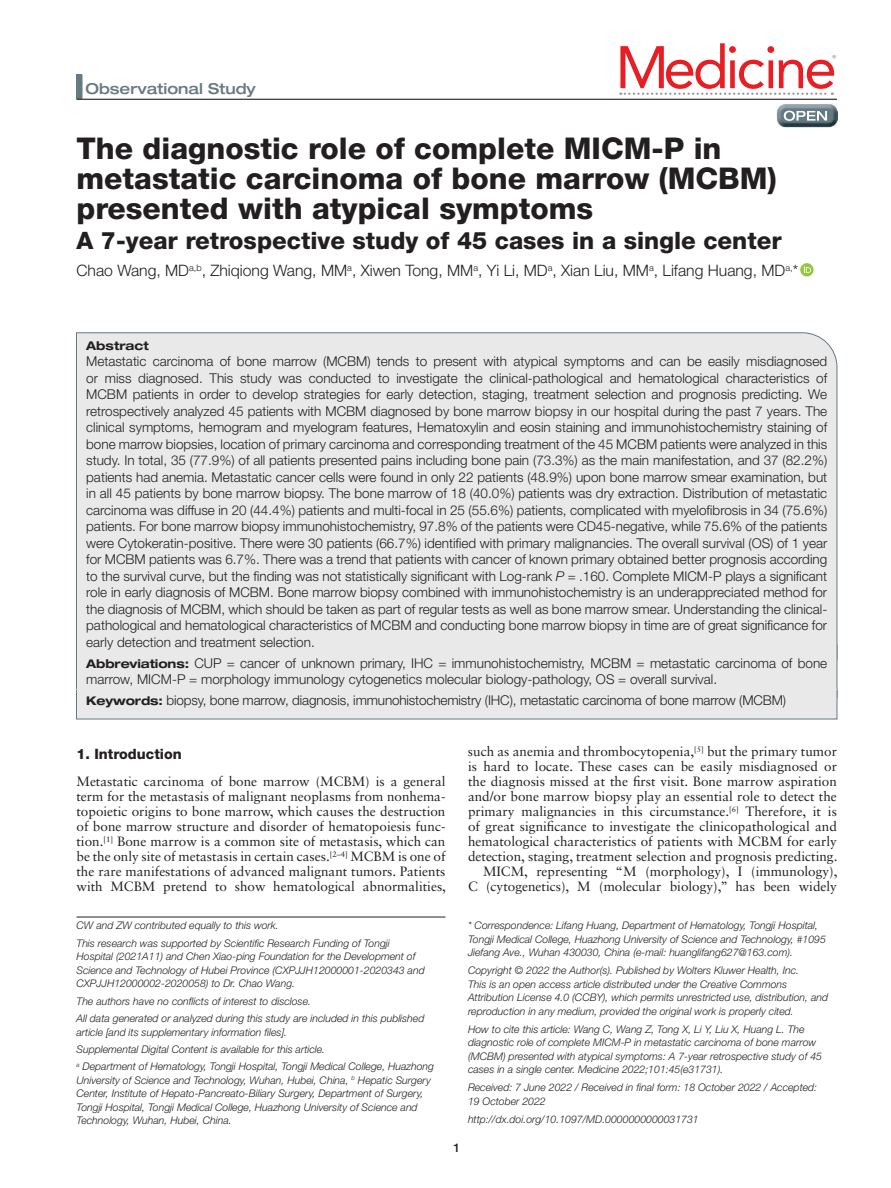
<style>
.page{position:relative;width:891px;height:1188px;background:#fff}
.page>*{position:absolute;margin:0;border:0;box-sizing:border-box;transform-origin:0 0}
.t1{font:59.4px "Avenir";letter-spacing:-.06em;color:#e71e24}
.t2{font:800 30px/30px "Helvetica Neue LT Std";color:#231f20}
.t3{font:800 24px "Helvetica Neue LT Std";color:#231f20}
.t4{font:300 15.75px "Helvetica Neue LT Std";color:#231f20}
.t5{font:500 expanded 15px "Helvetica Neue LT Std";color:#667981}
.t6{font:800 14.25px "Helvetica Neue LT Std";color:#231f20}
.t7{font:300 13.5px/16.5px "Helvetica Neue LT Std";color:#231f20;text-align:justify}
.t8{font:13.5px/15px "Sabon LT Std";color:#231f20;text-align:justify}
.t9{font:700 expanded 12px "Helvetica Neue LT Std";color:#231f20}
.t10{font:500 12px "Helvetica Neue LT Std";color:#231f20}
.t11{font:italic 300 10.5px/13.5px "Helvetica Neue LT Std";color:#231f20}
.t12{font:500 10.35px "Akzidenz Grotesk BE";color:#909295}
.s1{font-style:italic}
.s2{font-weight:700;font-stretch:expanded;font-size:12px}
</style>
<div class="page">
<div style="left:76px;top:74px;width:6px;height:25px;background:#677981"></div>
<hr style="left:76px;top:99px;width:761px;height:1px;background:#231f20">
<img style="left:776px;top:104px;width:61px;height:24px">
<svg style="left:784px;top:111px;width:43px;height:10px"></svg>
<svg style="left:620px;top:93px;width:213px;height:2px"></svg>
<div style="left:76px;top:332px;width:762px;height:329px;background:#e9e9e9"></div>
<div style="left:76px;top:645px;width:761px;height:54px;background:#e9e9e9"></div>
<div style="left:76px;top:690px;width:761px;height:29px;background:#e9e9e9"></div>
<svg style="left:800px;top:263px;width:14px;height:13px"></svg>
<svg style="left:804px;top:266px;width:7px;height:7px"></svg>
<hr style="left:76px;top:917px;width:370px;height:1px;background:#231f20">
<p class="t5" style="left:86px;top:80px;width:172px">Observational Study</p>
<h1 class="t1" style="left:615px;top:33px;width:223px">Medicine</h1>
<p class="t12" style="left:832px;top:52px;width:6px">®</p>
<h2 class="t2" style="left:76px;top:134px;width:702px">The diagnostic role of complete MICM-P in metastatic carcinoma of bone marrow (MCBM) presented with atypical symptoms</h2>
<h3 class="t3" style="left:76px;top:227px;width:707px">A 7-year retrospective study of 45 cases in a single center</h3>
<p class="t4" style="left:76px;top:261px;width:723px">Chao Wang, MD<sup>a,b</sup>, Zhiqiong Wang, MM<sup>a</sup>, Xiwen Tong, MM<sup>a</sup>, Yi Li, MD<sup>a</sup>, Xian Liu, MM<sup>a</sup>, Lifang Huang, MD<sup>a,</sup>*</p>
<p class="t9" style="left:86px;top:338px;width:64px">Abstract</p>
<p class="t7" style="left:86px;top:353px;width:743px">Metastatic carcinoma of bone marrow (MCBM) tends to present with atypical symptoms and can be easily misdiagnosed or miss diagnosed. This study was conducted to investigate the clinical-pathological and hematological characteristics of MCBM patients in order to develop strategies for early detection, staging, treatment selection and prognosis predicting. We retrospectively analyzed 45 patients with MCBM diagnosed by bone marrow biopsy in our hospital during the past 7 years. The clinical symptoms, hemogram and myelogram features, Hematoxylin and eosin staining and immunohistochemistry staining of bone marrow biopsies, location of primary carcinoma and corresponding treatment of the 45 MCBM patients were analyzed in this study. In total, 35 (77.9%) of all patients presented pains including bone pain (73.3%) as the main manifestation, and 37 (82.2%) patients had anemia. Metastatic cancer cells were found in only 22 patients (48.9%) upon bone marrow smear examination, but in all 45 patients by bone marrow biopsy. The bone marrow of 18 (40.0%) patients was dry extraction. Distribution of metastatic carcinoma was diffuse in 20 (44.4%) patients and multi-focal in 25 (55.6%) patients, complicated with myelofibrosis in 34 (75.6%) patients. For bone marrow biopsy immunohistochemistry, 97.8% of the patients were CD45-negative, while 75.6% of the patients were Cytokeratin-positive. There were 30 patients (66.7%) identified with primary malignancies. The overall survival (OS) of 1 year for MCBM patients was 6.7%. There was a trend that patients with cancer of known primary obtained better prognosis according to the survival curve, but the finding was not statistically significant with Log-rank <span class="s1">P</span> = .160. Complete MICM-P plays a significant role in early diagnosis of MCBM. Bone marrow biopsy combined with immunohistochemistry is an underappreciated method for the diagnosis of MCBM, which should be taken as part of regular tests as well as bone marrow smear. Understanding the clinical&shy;pathological and hematological characteristics of MCBM and conducting bone marrow biopsy in time are of great significance for early detection and treatment selection.</p>
<p class="t7" style="left:86px;top:655px;width:743px"><span class="s2">Abbreviations:</span> CUP = cancer of unknown primary, IHC = immunohistochemistry, MCBM = metastatic carcinoma of bone marrow, MICM-P = morphology immunology cytogenetics molecular biology-pathology, OS = overall survival.</p>
<p class="t7" style="left:86px;top:692px;width:701px"><span class="s2">Keywords:</span> biopsy, bone marrow, diagnosis, immunohistochemistry (IHC), metastatic carcinoma of bone marrow (MCBM)</p>
<p class="t6" style="left:76px;top:746px;width:107px">1. Introduction</p>
<p class="t8" style="left:76px;top:774px;width:371px">Metastatic carcinoma of bone marrow (MCBM) is a general term for the metastasis of malignant neoplasms from nonhema&shy;topoietic origins to bone marrow, which causes the destruction of bone marrow structure and disorder of hematopoiesis func&shy;tion.<sup>[1]</sup> Bone marrow is a common site of metastasis, which can be the only site of metastasis in certain cases.<sup>[2–4]</sup> MCBM is one of the rare manifestations of advanced malignant tumors. Patients with MCBM pretend to show hematological abnormalities,</p>
<p class="t8" style="left:468px;top:744px;width:371px;text-align:right">such as anemia and thrombocytopenia,<sup>[5]</sup> but the primary tumor is hard to locate. These cases can be easily misdiagnosed or the diagnosis missed at the first visit. Bone marrow aspiration and/or bone marrow biopsy play an essential role to detect the primary malignancies in this circumstance.<sup>[6]</sup> Therefore, it is of great significance to investigate the clinicopathological and hematological characteristics of patients with MCBM for early detection, staging, treatment selection and prognosis predicting.<br>MICM, representing “M (morphology), I (immunology),<br>C (cytogenetics), M (molecular biology),” has been widely</p>
<p class="t11" style="left:76px;top:917px;width:315px;line-height:17.4px">CW and ZW contributed equally to this work.<br>This research was supported by Scientific Research Funding of Tongji</p>
<p class="t11" style="left:76px;top:950px;width:350px">Hospital (2021A11) and Chen Xiao-ping Foundation for the Development of<br>Science and Technology of Hubei Province (CXPJJH12000001-2020343 and<br>CXPJJH12000002-2020058) to Dr. Chao Wang.</p>
<p class="t11" style="left:76px;top:992px;width:349px;line-height:17.4px">The authors have no conflicts of interest to disclose.<br>All data generated or analyzed during this study are included in this published</p>
<p class="t11" style="left:76px;top:1023px;width:359px;line-height:17.4px">article [and its supplementary information files].<br>Supplemental Digital Content is available for this article.<br><sup>a</sup> Department of Hematology, Tongji Hospital, Tongji Medical College, Huazhong</p>
<p class="t11" style="left:76px;top:1073px;width:356px">University of Science and Technology, Wuhan, Hubei, China, <sup>b</sup> Hepatic Surgery Center, Institute of Hepato-Pancreato-Biliary Surgery, Department of Surgery, Tongji Hospital, Tongji Medical College, Huazhong University of Science and Technology, Wuhan, Hubei, China.</p>
<p class="t10" style="left:453px;top:1140px;width:8px">1</p>
<p class="t11" style="left:468px;top:919px;width:359px">* Correspondence: Lifang Huang, Department of Hematology, Tongji Hospital,<br>Tongji Medical College, Huazhong University of Science and Technology, #1095<br>Jiefang Ave., Wuhan 430030, China (e-mail: huanglifang627@163.com).</p>
<p class="t11" style="left:468px;top:964px;width:362px">Copyright © 2022 the Author(s). Published by Wolters Kluwer Health, Inc.<br>This is an open access article distributed under the Creative Commons Attribution License 4.0 (CCBY), which permits unrestricted use, distribution, and reproduction in any medium, provided the original work is properly cited.</p>
<p class="t11" style="left:468px;top:1022px;width:356px">How to cite this article: Wang C, Wang Z, Tong X, Li Y, Liu X, Huang L. The diagnostic role of complete MICM-P in metastatic carcinoma of bone marrow (MCBM) presented with atypical symptoms: A 7-year retrospective study of 45 cases in a single center. Medicine 2022;101:45(e31731).</p>
<p class="t11" style="left:468px;top:1081px;width:351px">Received: 7 June 2022 / Received in final form: 18 October 2022 / Accepted:<br>19 October 2022</p>
<p class="t11" style="left:468px;top:1112px;width:232px">http://dx.doi.org/10.1097/MD.0000000000031731</p>
</div>
